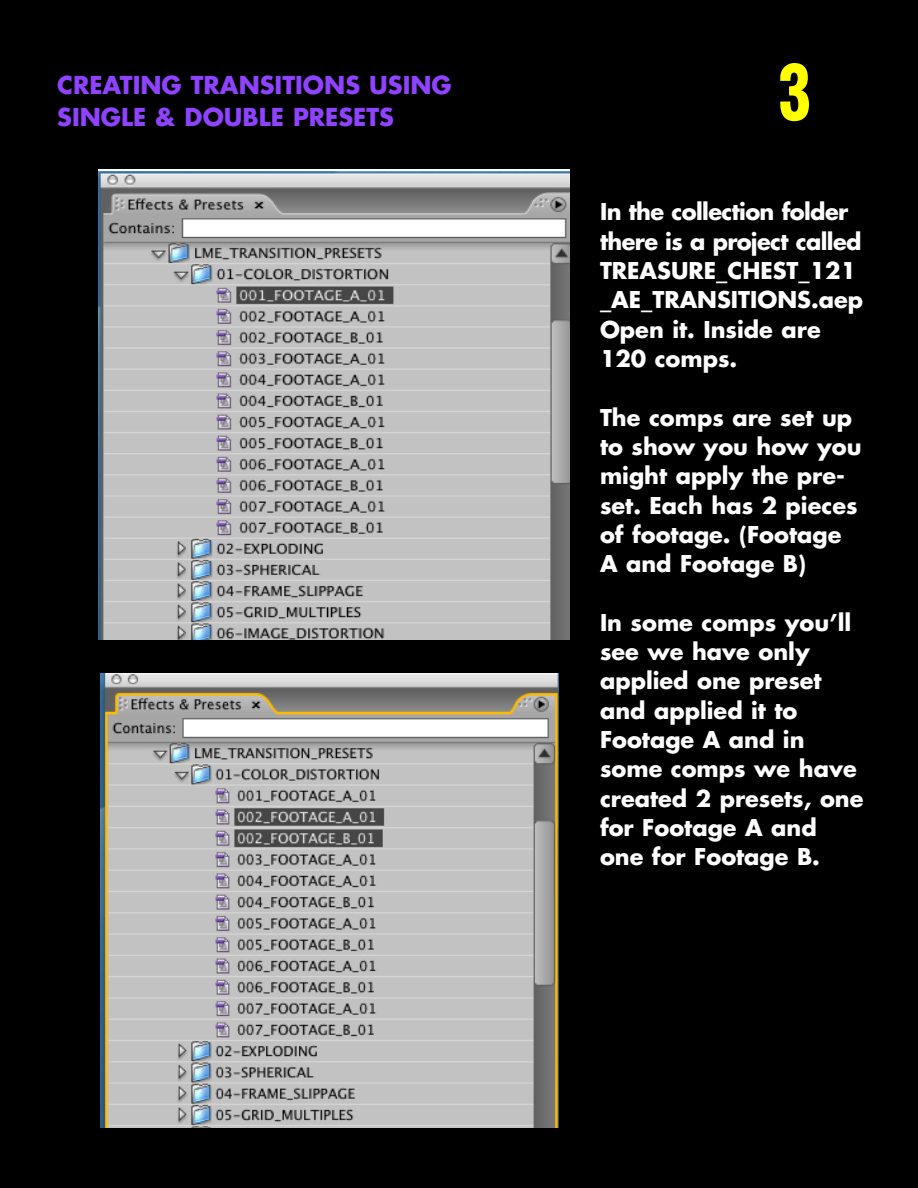
<style>
.page{position:relative;width:918px;height:1188px;background:#000}
.page>*{position:absolute;margin:0;border:0;box-sizing:border-box;transform-origin:0 0}
.t1{font:900 condensed 75.75px "Helvetica";color:#ff0;scale:.84 1}
.t2{font:700 24px/31.2px "Futura";color:#8f42ff}
.t3{font:700 22.5px/29.2px "Futura";color:#fff}
</style>
<div class="page">
<img style="left:99px;top:172px;width:471px;height:468px">
<img style="left:101px;top:673px;width:458px;height:454px">
<p class="t2" style="left:57px;top:72px;width:396px">CREATING TRANSITIONS USING<br>SINGLE &amp; DOUBLE PRESETS</p>
<h1 class="t1" style="left:779px;top:49px;width:40px">3</h1>
<p class="t3" style="left:600px;top:199px;width:265px">In the collection folder there is a project called<br>TREASURE_CHEST_121 _AE_TRANSITIONS.aep<br>Open it. Inside are<br>120 comps.</p>
<p class="t3" style="left:600px;top:405px;width:263px">The comps are set up to show you how you might apply the pre&shy;set. Each has 2 pieces of footage. (Footage<br>A and Footage B)</p>
<p class="t3" style="left:600px;top:610px;width:265px">In some comps you’ll see we have only applied one preset and applied it to<br>Footage A and in some comps we have created 2 presets, one for Footage A and one for Footage B.</p>
</div>
